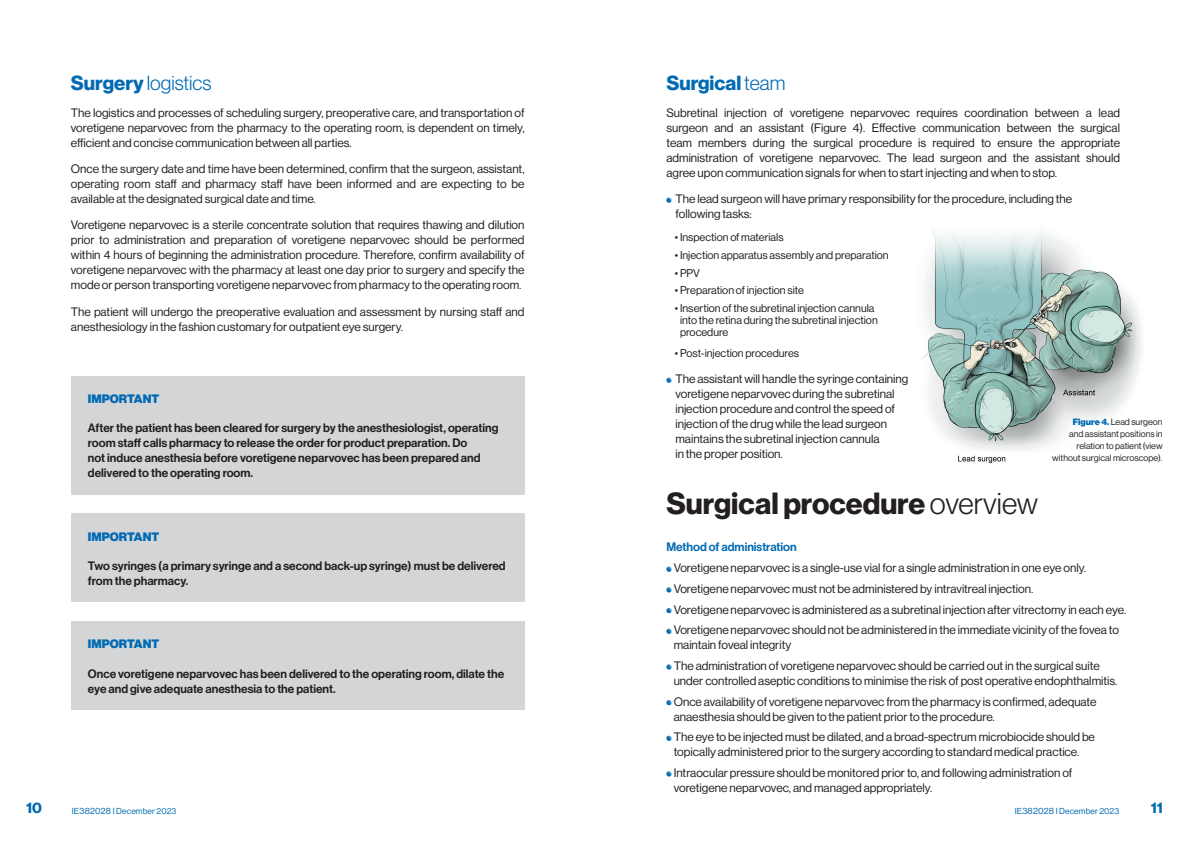
<style>
.page{position:relative;width:1191px;height:842px;background:#fff}
.page>*{position:absolute;margin:0;border:0;box-sizing:border-box;transform-origin:0 0}
.t1{font:700 30px "Volta Modern Display 75";color:#231f20}
.t2{font:300 20px "Volta Modern Display 45";color:#006ab2}
.t3{font:700 20px "Volta Modern Display 75";color:#006ab2}
.t4{font:700 15px "Volta Modern Display 75";color:#006ab2}
.t5{font:12px/15px "Volta Modern Display 55 Roman";color:#231f20}
.t6{font:500 12px/15px "Volta Modern Display 65";color:#231f20}
.t7{font:900 12px "Volta Modern Display 95";color:#006ab2}
.t8{font:500 12px "Volta Modern Display 65";color:#006ab2}
.t9{font:11px/12px "Volta Modern Display 55 Roman";color:#231f20}
.t10{font:9px/12px "Volta Modern Display 55 Roman";color:#231f20;text-align:right}
.Style_de_paragraphe_1{font:8.5px "Volta Modern Display 55 Roman";letter-spacing:.015em;color:#006ab2}
.s1{font-family:"Volta Modern Display 75";font-weight:700}
.s2{font-family:"Volta Modern Display 45";font-weight:300}
.s3{font-family:"Volta Modern Display 95";font-weight:900;color:#006ab2}
</style>
<div class="page">
<svg style="left:666px;top:567px;width:5px;height:5px"></svg>
<svg style="left:666px;top:587px;width:5px;height:5px"></svg>
<svg style="left:666px;top:608px;width:5px;height:5px"></svg>
<svg style="left:666px;top:629px;width:5px;height:5px"></svg>
<svg style="left:666px;top:664px;width:5px;height:5px"></svg>
<svg style="left:666px;top:700px;width:5px;height:5px"></svg>
<svg style="left:666px;top:736px;width:5px;height:5px"></svg>
<svg style="left:666px;top:771px;width:5px;height:5px"></svg>
<div style="left:71px;top:376px;width:453px;height:118px;background:#d4d5d7"></div>
<div style="left:71px;top:621px;width:453px;height:88px;background:#d4d5d7"></div>
<div style="left:71px;top:514px;width:453px;height:88px;background:#d4d5d7"></div>
<img style="left:921px;top:230px;width:221px;height:233px">
<svg style="left:666px;top:197px;width:5px;height:6px"></svg>
<svg style="left:666px;top:378px;width:5px;height:5px"></svg>
<p class="t2" style="left:71px;top:72px;width:142px"><span class="s1">Surgery</span> logistics</p>
<p class="t5" style="left:71px;top:105px;width:455px;text-align:justify">The logistics and processes of scheduling surgery, preoperative care, and transportation of voretigene neparvovec from the pharmacy to the operating room, is dependent on timely, efficient and concise communication between all parties.</p>
<p class="t5" style="left:71px;top:161px;width:455px;text-align:justify">Once the surgery date and time have been determined, confirm that the surgeon, assistant, operating room staff and pharmacy staff have been informed and are expecting to be available at the designated surgical date and time.</p>
<p class="t5" style="left:71px;top:218px;width:455px;text-align:justify">Voretigene neparvovec is a sterile concentrate solution that requires thawing and dilution prior to administration and preparation of voretigene neparvovec should be performed within 4 hours of beginning the administration procedure. Therefore, confirm availability of voretigene neparvovec with the pharmacy at least one day prior to surgery and specify the mode or person transporting voretigene neparvovec from pharmacy to the operating room.</p>
<p class="t5" style="left:71px;top:304px;width:455px">The patient will undergo the preoperative evaluation and assessment by nursing staff and anesthesiology in the fashion customary for outpatient eye surgery.</p>
<p class="t7" style="left:88px;top:392px;width:73px">IMPORTANT</p>
<p class="t6" style="left:88px;top:421px;width:412px">After the patient has been cleared for surgery by the anesthesiologist, operating room staff calls pharmacy to release the order for product preparation. Do<br>not induce anesthesia before voretigene neparvovec has been prepared and delivered to the operating room.</p>
<p class="t7" style="left:88px;top:529px;width:73px">IMPORTANT</p>
<p class="t6" style="left:88px;top:558px;width:419px">Two syringes (a primary syringe and a second back-up syringe) must be delivered from the pharmacy.</p>
<p class="t7" style="left:88px;top:637px;width:73px">IMPORTANT</p>
<p class="t6" style="left:88px;top:666px;width:418px">Once voretigene neparvovec has been delivered to the operating room, dilate the eye and give adequate anesthesia to the patient.</p>
<p class="t3" style="left:666px;top:72px;width:121px">Surgical <span class="s2">team</span></p>
<p class="t5" style="left:666px;top:105px;width:455px;text-align:justify">Subretinal injection of voretigene neparvovec requires coordination between a lead surgeon and an assistant (Figure 4). Effective communication between the surgical team members during the surgical procedure is required to ensure the appropriate administration of voretigene neparvovec. The lead surgeon and the assistant should agree upon communication signals for when to start injecting and when to stop.</p>
<p class="t5" style="left:675px;top:191px;width:398px">The lead surgeon will have primary responsibility for the procedure, including the following tasks:</p>
<p class="t9" style="left:675px;top:231px;width:110px">• Inspection of materials</p>
<p class="t9" style="left:675px;top:249px;width:215px">• Injection apparatus assembly and preparation</p>
<p class="t9" style="left:675px;top:267px;width:27px">• PPV</p>
<p class="t9" style="left:675px;top:284px;width:131px">• Preparation of injection site</p>
<p class="t9" style="left:680px;top:302px;width:199px;text-indent:-5px">• Insertion of the subretinal injection cannula into the retina during the subretinal injection procedure</p>
<p class="t9" style="left:675px;top:347px;width:126px">• Post-injection procedures</p>
<p class="t5" style="left:675px;top:371px;width:234px">The assistant will handle the syringe containing voretigene neparvovec during the subretinal injection procedure and control the speed of injection of the drug while the lead surgeon maintains the subretinal injection cannula<br>in the proper position.</p>
<p class="t10" style="left:1072px;top:416px;width:91px"><span class="s3">Figure 4.</span> Lead surgeon</p>
<p class="t10" style="left:1052px;top:428px;width:112px">and assistant positions in relation to patient (view without surgical microscope).</p>
<p class="t1" style="left:666px;top:486px;width:373px">Surgical procedure <span class="s2">overview</span></p>
<p class="t8" style="left:666px;top:540px;width:132px">Method of administration</p>
<p class="t5" style="left:673px;top:560px;width:414px">Voretigene neparvovec is a single-use vial for a single administration in one eye only.</p>
<p class="t5" style="left:673px;top:581px;width:361px">Voretigene neparvovec must not be administered by intravitreal injection.</p>
<p class="t5" style="left:673px;top:602px;width:454px">Voretigene neparvovec is administered as a subretinal injection after vitrectomy in each eye.</p>
<p class="t5" style="left:673px;top:622px;width:447px">Voretigene neparvovec should not be administered in the immediate vicinity of the fovea to maintain foveal integrity</p>
<p class="t5" style="left:673px;top:658px;width:445px">The administration of voretigene neparvovec should be carried out in the surgical suite under controlled aseptic conditions to minimise the risk of post operative endophthalmitis.</p>
<p class="t5" style="left:673px;top:694px;width:424px">Once availability of voretigene neparvovec from the pharmacy is confirmed, adequate anaesthesia should be given to the patient prior to the procedure.</p>
<p class="t5" style="left:673px;top:729px;width:423px">The eye to be injected must be dilated, and a broad-spectrum microbiocide should be topically administered prior to the surgery according to standard medical practice.</p>
<p class="t5" style="left:673px;top:765px;width:400px">Intraocular pressure should be monitored prior to, and following administration of voretigene neparvovec, and managed appropriately.</p>
<p class="t4" style="left:26px;top:799px;width:17px">10</p>
<p class="t4" style="left:1150px;top:799px;width:14px">11</p>
<p class="Style_de_paragraphe_1" style="left:72px;top:806px;width:106px">IE382028 I December 2023</p>
<p class="Style_de_paragraphe_1" style="left:1014px;top:806px;width:106px">IE382028 I December 2023</p>
</div>
